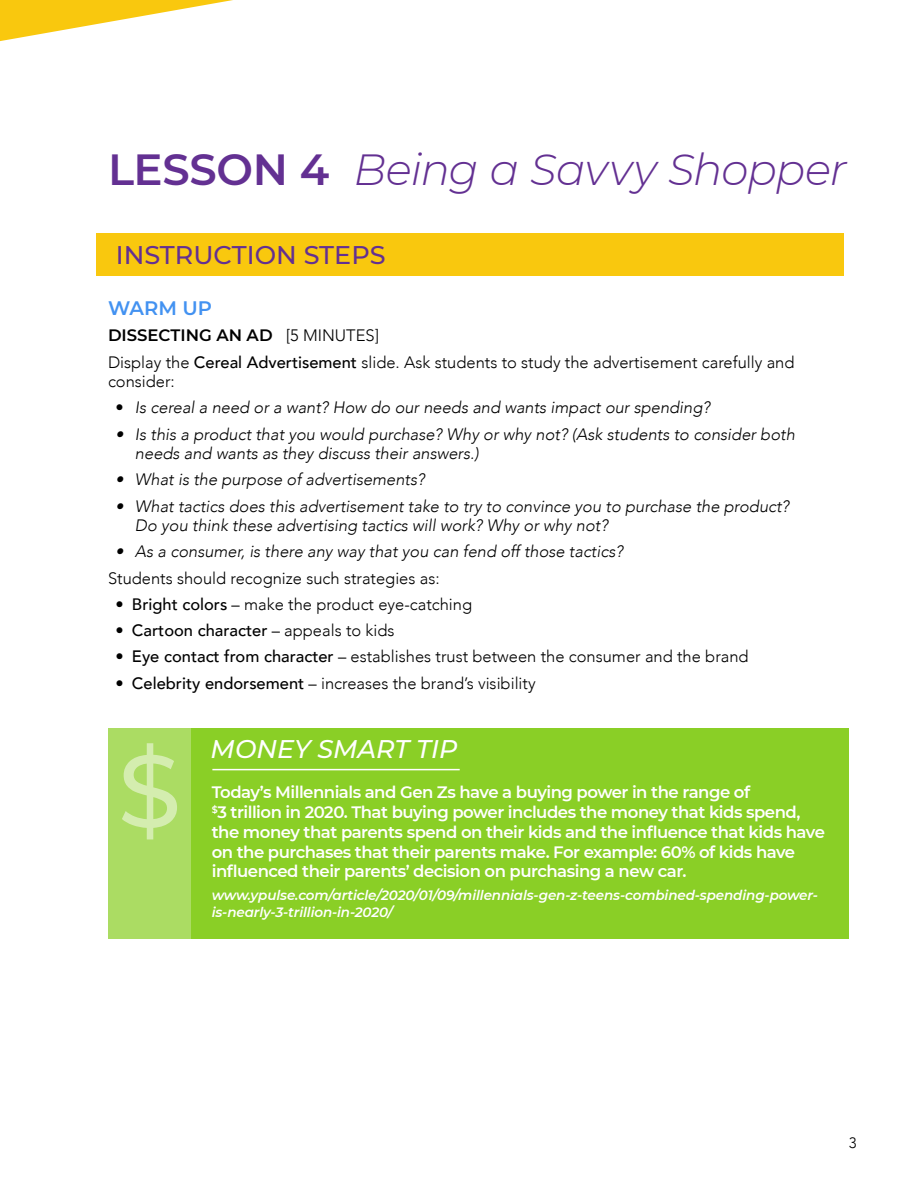
<style>
.page{position:relative;width:918px;height:1188px;background:#fff}
.page>*{position:absolute;margin:0;border:0;box-sizing:border-box;transform-origin:0 0}
.t1{font:500 102.3px "Montserrat";color:#d4edaf}
.t2{font:italic 300 43.5px "Montserrat";letter-spacing:-.02em;color:#633092}
.t3{font:500 25.5px "Montserrat";color:#633092}
.t4{font:italic 500 25.5px "Montserrat";color:#fff}
.t5{font:600 19.5px "Montserrat";color:#4392f1}
.t6{font:italic 300 16.5px/19.5px "Avenir";color:#000}
.t7{font:300 16.5px/19.5px "Avenir";color:#000}
.t8{font:600 16.5px/19.8px "Montserrat";letter-spacing:-.03em;color:#fff}
.t9{font:500 16.5px "Avenir";color:#000}
.t10{font:600 16.5px "Montserrat";color:#000}
.t11{font:300 15px "Avenir";color:#000}
.t12{font:italic 600 13.5px/16.2px "Montserrat";letter-spacing:-.01em;color:#fff}
.s1{font-weight:600;font-style:normal}
.s2{font-family:"Avenir";font-weight:300}
.s3{font-weight:500}
.s4{font-style:normal}
.s5{font-weight:300}
</style>
<div class="page">
<svg style="left:0;top:0;width:233px;height:42px"></svg>
<div style="left:97px;top:233px;width:747px;height:43px;background:#f9c80e"></div>
<div style="left:108px;top:728px;width:84px;height:211px;background:#abdc63"></div>
<div style="left:191px;top:728px;width:658px;height:211px;background:#8acf26"></div>
<hr style="left:212px;top:769px;width:248px;height:1px;background:#fff">
<h2 class="t2" style="left:108px;top:140px;width:741px"><span class="s1">LESSON 4</span> Being a Savvy Shopper</h2>
<h3 class="t3" style="left:116px;top:238px;width:271px">INSTRUCTION STEPS</h3>
<p class="t5" style="left:108px;top:294px;width:105px">WARM UP</p>
<p class="t10" style="left:108px;top:324px;width:272px">DISSECTING AN AD <span class="s2">[5 MINUTES]</span></p>
<p class="t7" style="left:108px;top:352px;width:688px">Display the <span class="s3">Cereal Advertisement</span> slide. Ask students to study the advertisement carefully and consider:</p>
<p class="t6" style="left:116px;top:398px;width:596px"><span class="s4">•</span> Is cereal a need or a want? How do our needs and wants impact our spending?</p>
<p class="t6" style="left:135px;top:424px;width:661px;text-indent:-19px">• Is this a product that you would purchase? Why or why not? (Ask students to consider both needs and wants as they discuss their answers.)</p>
<p class="t6" style="left:116px;top:470px;width:311px">• What is the purpose of advertisements?</p>
<p class="t6" style="left:135px;top:496px;width:656px;text-indent:-19px">• What tactics does this advertisement take to try to convince you to purchase the product?<br>Do you think these advertising tactics will work? Why or why not?</p>
<p class="t6" style="left:116px;top:542px;width:509px">• As a consumer, is there any way that you can fend off those tactics?</p>
<p class="t7" style="left:108px;top:568px;width:333px">Students should recognize such strategies as:</p>
<p class="t7" style="left:116px;top:594px;width:358px">• <span class="s3">Bright colors</span> – make the product eye-catching</p>
<p class="t9" style="left:116px;top:616px;width:281px"><span class="s5">•</span> Cartoon character <span class="s5">– appeals to kids</span></p>
<p class="t7" style="left:116px;top:647px;width:635px">• <span class="s3">Eye contact from character</span> – establishes trust between the consumer and the brand</p>
<p class="t7" style="left:116px;top:673px;width:422px">• <span class="s3">Celebrity endorsement</span> – increases the brand’s visibility</p>
<h1 class="t1" style="left:118px;top:719px;width:65px">$</h1>
<h3 class="t4" style="left:211px;top:732px;width:248px">MONEY SMART TIP</h3>
<p class="t8" style="left:212px;top:782px;width:615px">Today’s Millennials and Gen Zs have a buying power in the range of<br><sup>$</sup>3 trillion in 2020. That buying power includes the money that kids spend, the money that parents spend on their kids and the influence that kids have on the purchases that their parents make. For example: 60% of kids have influenced their parents’ decision on purchasing a new car.</p>
<p class="t12" style="left:212px;top:887px;width:608px">www.ypulse.com/article/2020/01/09/millennials-gen-z-teens-combined-spending-power&shy;is-nearly-3-trillion-in-2020/</p>
<p class="t11" style="left:849px;top:1133px;width:9px">3</p>
</div>
